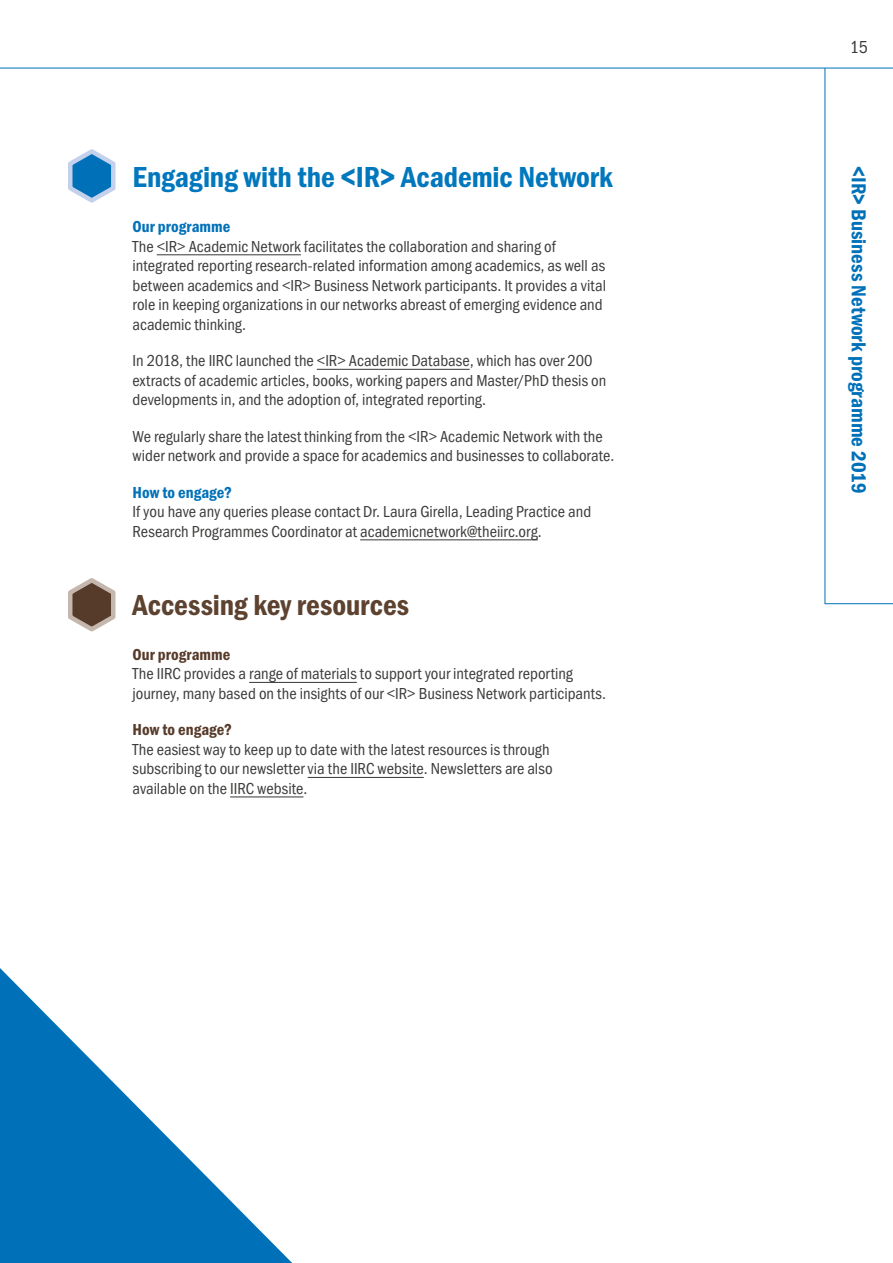
<style>
.page{position:relative;width:893px;height:1263px;background:#fff}
.page>*{position:absolute;margin:0;border:0;box-sizing:border-box;transform-origin:0 0}
.t1{font:30px "Franklin Gothic URW Con Dem";letter-spacing:-.005em;color:#0177bd}
.t2{font:30px "Franklin Gothic URW Con Dem";color:#5d4230}
.t3{font:21px "Franklin Gothic URW Con Dem";color:#0071b9}
.t4{font:18px "Franklin Gothic URW Con Boo";color:#3c3c3b}
.t5{font:16.5px/19.5px "Franklin Gothic URW Con Boo";color:#3c3c3b}
.t6{font:16.5px "Franklin Gothic URW Con Dem";letter-spacing:.005em;color:#0071b9}
.t7{font:16.5px "Franklin Gothic URW Con Dem";letter-spacing:.005em;color:#573b2a}
</style>
<div class="page">
<hr style="left:0;top:68px;width:893px;height:1px;background:#0071b9">
<hr style="left:825px;top:68px;width:1px;height:536px;background:#0071b9">
<hr style="left:825px;top:603px;width:68px;height:1px;background:#0071b9">
<svg style="left:0;top:968px;width:292px;height:295px"></svg>
<hr style="left:157px;top:254px;width:144px;height:1px;background:#3c3c3b">
<hr style="left:317px;top:369px;width:153px;height:1px;background:#3c3c3b">
<hr style="left:360px;top:539px;width:178px;height:1px;background:#3c3c3b">
<hr style="left:249px;top:682px;width:108px;height:1px;background:#3c3c3b">
<hr style="left:308px;top:777px;width:116px;height:1px;background:#3c3c3b">
<hr style="left:230px;top:796px;width:73px;height:1px;background:#3c3c3b">
<svg style="left:68px;top:149px;width:48px;height:54px"></svg>
<svg style="left:68px;top:578px;width:48px;height:54px"></svg>
<h1 class="t1" style="left:133px;top:157px;width:482px">Engaging with the &lt;IR&gt; Academic Network</h1>
<p class="t6" style="left:133px;top:216px;width:99px">Our programme</p>
<p class="t5" style="left:133px;top:236px;width:475px">The &lt;IR&gt; Academic Network facilitates the collaboration and sharing of integrated reporting research-related information among academics, as well as between academics and &lt;IR&gt; Business Network participants. It provides a vital role in keeping organizations in our networks abreast of emerging evidence and academic thinking.</p>
<p class="t5" style="left:133px;top:351px;width:475px">In 2018, the IIRC launched the &lt;IR&gt; Academic Database, which has over 200 extracts of academic articles, books, working papers and Master/PhD thesis on developments in, and the adoption of, integrated reporting.</p>
<p class="t5" style="left:133px;top:426px;width:483px">We regularly share the latest thinking from the &lt;IR&gt; Academic Network with the wider network and provide a space for academics and businesses to collaborate.</p>
<p class="t6" style="left:133px;top:481px;width:101px">How to engage?</p>
<p class="t5" style="left:133px;top:502px;width:460px">If you have any queries please contact Dr. Laura Girella, Leading Practice and<br>Research Programmes Coordinator at academicnetwork@theiirc.org.</p>
<h1 class="t2" style="left:133px;top:585px;width:278px">Accessing key resources</h1>
<p class="t7" style="left:133px;top:643px;width:99px">Our programme</p>
<p class="t5" style="left:133px;top:664px;width:475px">The IIRC provides a range of materials to support your integrated reporting journey, many based on the insights of our &lt;IR&gt; Business Network participants.</p>
<p class="t7" style="left:133px;top:719px;width:101px">How to engage?</p>
<p class="t5" style="left:133px;top:739px;width:422px">The easiest way to keep up to date with the latest resources is through subscribing to our newsletter via the IIRC website. Newsletters are also available on the IIRC website.</p>
<p class="t4" style="left:850px;top:36px;width:20px">15</p>
<p class="t3" style="left:873px;top:166px;width:329px;rotate:90deg">&lt;IR&gt; Business Network programme 2019</p>
</div>
